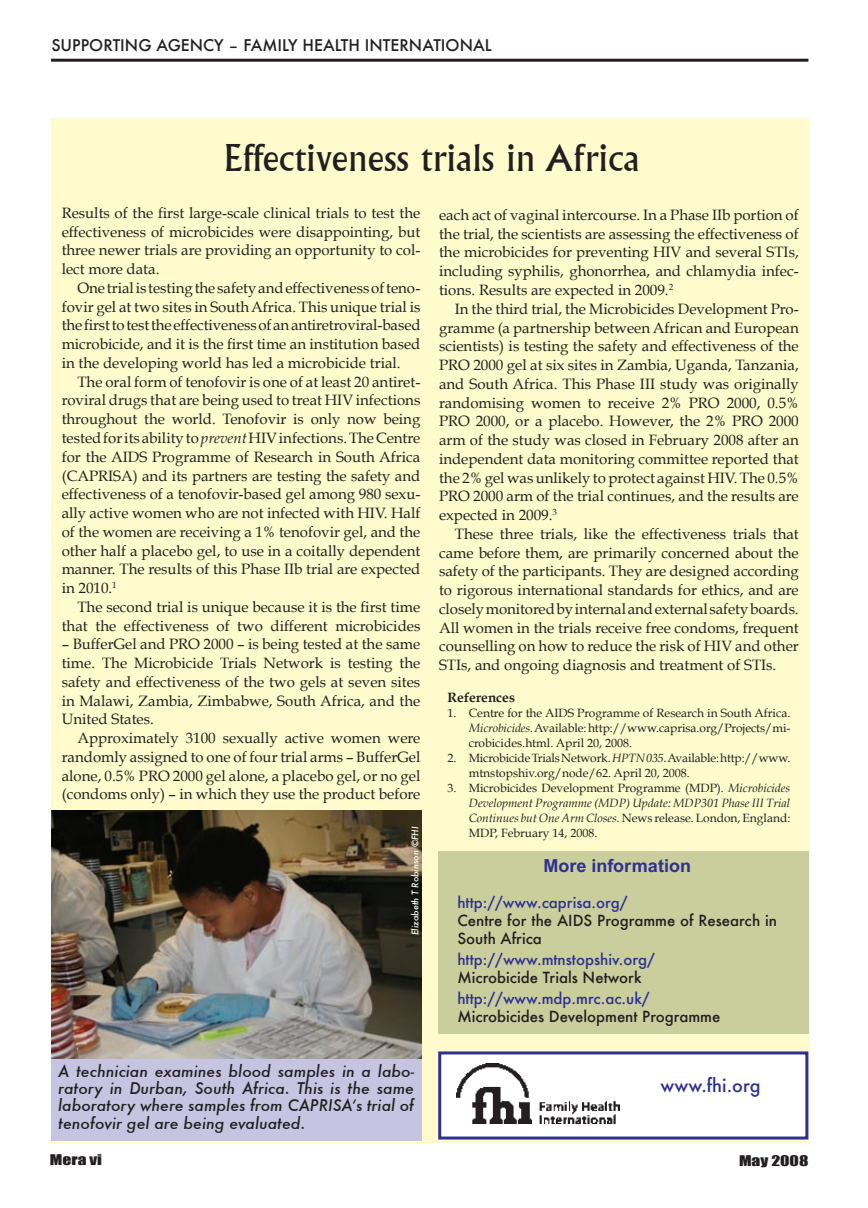
<style>
.page{position:relative;width:868px;height:1208px;background:#fff}
.page>*{position:absolute;margin:0;border:0;box-sizing:border-box;transform-origin:0 0}
.t1{font:36px "Albertus";color:#231f20}
.t2{font:700 18px "Arial";color:#2e3092}
.t3{font:500 18px "Futura";color:#2e3092}
.t4{font:italic 500 15.75px/17.2px "Futura";color:#231f20;text-align:justify}
.t5{font:500 15.75px "Futura";color:#231f20}
.t6{font:15px/18.8px "Book Antiqua";color:#231f20;text-align:justify}
.t7{font:500 15px/18px "Futura";color:#231f20}
.t8{font:500 15px "Futura";color:#2e3092}
.t9{font:13.5px "Impact";color:#231f20;scale:1.3 1}
.t10{font:700 13.5px "Book Antiqua";color:#231f20}
.t11{font:12px/15px "Book Antiqua";letter-spacing:-.005em;color:#231f20;text-align:justify}
.t12{font:italic 12px/15px "Book Antiqua";color:#231f20;text-align:justify}
.t13{font:italic 500 9px "Futura";color:#fff}
.s1{font-style:italic}
.s2{font-style:normal}
</style>
<div class="page">
<hr style="left:51px;top:59px;width:757px;height:3px;background:#231f20">
<div style="left:51px;top:118px;width:758px;height:1024px;background:#fffbcc"></div>
<div style="left:439px;top:1053px;width:367px;height:85px;background:#fff"></div>
<div style="left:438px;top:1051px;width:370px;height:88px;border:3px solid #2e3092"></div>
<img style="left:456px;top:1063px;width:163px;height:60px">
<img style="left:51px;top:810px;width:370px;height:248px">
<div style="left:51px;top:1058px;width:370px;height:82px;background:#c6c4e1"></div>
<div style="left:438px;top:850px;width:370px;height:183px;background:#cacd9c"></div>
<p class="t5" style="left:51px;top:34px;width:442px">SUPPORTING AGENCY – FAMILY HEALTH INTERNATIONAL</p>
<h1 class="t1" style="left:224px;top:137px;width:417px">Effectiveness trials in Africa</h1>
<p class="t6" style="left:62px;top:203px;width:360px">Results of the first large-scale clinical trials to test the effectiveness of microbicides were disappointing, but three newer trials are providing an opportunity to col&shy;lect more data.</p>
<p class="t6" style="left:62px;top:278px;width:360px;text-indent:16px">One trial is testing the safety and effectiveness of teno&shy;fovir gel at two sites in South Africa. This unique trial is the first to test the effectiveness of an antiretroviral-based microbicide, and it is the first time an institution based in the developing world has led a microbicide trial.</p>
<p class="t6" style="left:62px;top:372px;width:360px;text-indent:16px">The oral form of tenofovir is one of at least 20 antiret&shy;roviral drugs that are being used to treat HIV infections throughout the world. Tenofovir is only now being tested for its ability to <span class="s1">prevent</span> HIV infections. The Centre for the AIDS Programme of Research in South Africa (CAPRISA) and its partners are testing the safety and effectiveness of a tenofovir-based gel among 980 sexu&shy;ally active women who are not infected with HIV. Half of the women are receiving a 1% tenofovir gel, and the other half a placebo gel, to use in a coitally dependent manner. The results of this Phase IIb trial are expected in 2010.<sup>1</sup></p>
<p class="t6" style="left:62px;top:597px;width:360px;text-align:right">The second trial is unique because it is the first time that the effectiveness of two different microbicides</p>
<p class="t6" style="left:62px;top:635px;width:360px">– BufferGel and PRO 2000 – is being tested at the same time. The Microbicide Trials Network is testing the safety and effectiveness of the two gels at seven sites in Malawi, Zambia, Zimbabwe, South Africa, and the United States.</p>
<p class="t6" style="left:62px;top:728px;width:360px;text-indent:16px">Approximately 3100 sexually active women were randomly assigned to one of four trial arms – BufferGel alone, 0.5% PRO 2000 gel alone, a placebo gel, or no gel (condoms only) – in which they use the product before</p>
<p class="t13" style="left:409px;top:935px;width:110px;rotate:-90deg">Elizabeth T Robinson ©FHI</p>
<p class="t4" style="left:58px;top:1062px;width:357px">A technician examines blood samples in a labo&shy;ratory in Durban, South Africa. This is the same laboratory where samples from CAPRISAʼs trial of tenofovir gel are being evaluated.</p>
<p class="t6" style="left:439px;top:205px;width:361px">each act of vaginal intercourse. In a Phase IIb portion of the trial, the scientists are assessing the effectiveness of the microbicides for preventing HIV and several STIs, including syphilis, ghonorrhea, and chlamydia infec&shy;tions. Results are expected in 2009.<sup>2</sup></p>
<p class="t6" style="left:439px;top:299px;width:361px;text-indent:16px">In the third trial, the Microbicides Development Pro&shy;gramme (a partnership between African and European scientists) is testing the safety and effectiveness of the PRO 2000 gel at six sites in Zambia, Uganda, Tanzania, and South Africa. This Phase III study was originally randomising women to receive 2% PRO 2000, 0.5% PRO 2000, or a placebo. However, the 2% PRO 2000 arm of the study was closed in February 2008 after an independent data monitoring committee reported that the 2% gel was unlikely to protect against HIV. The 0.5% PRO 2000 arm of the trial continues, and the results are expected in 2009.<sup>3</sup></p>
<p class="t6" style="left:439px;top:524px;width:361px;text-indent:16px">These three trials, like the effectiveness trials that came before them, are primarily concerned about the safety of the participants. They are designed according to rigorous international standards for ethics, and are closely monitored by internal and external safety boards.<br>All women in the trials receive free condoms, frequent counselling on how to reduce the risk of HIV and other STIs, and ongoing diagnosis and treatment of STIs.</p>
<p class="t10" style="left:447px;top:689px;width:69px">References</p>
<p class="t11" style="left:468px;top:705px;width:323px;text-indent:-21px">1. Centre for the AIDS Programme of Research in South Africa.<br><span class="s1">Microbicides.</span> Available: http://www.caprisa.org/Projects/mi&shy;crobicides.html. April 20, 2008.</p>
<p class="t11" style="left:468px;top:750px;width:323px;text-indent:-21px">2. Microbicide Trials Network. <span class="s1">HPTN 035.</span> Available: http://www. mtnstopshiv.org/node/62. April 20, 2008.</p>
<p class="t12" style="left:468px;top:780px;width:323px;text-indent:-21px"><span class="s2">3. Microbicides Development Programme (MDP).</span> Microbicides Development Programme (MDP) Update: MDP301 Phase III Trial Continues but One Arm Closes. <span class="s2">News release. London, England:<br>MDP, February 14, 2008.</span></p>
<p class="t2" style="left:543px;top:855px;width:149px">More information</p>
<p class="t8" style="left:457px;top:892px;width:172px">http://www.caprisa.org/</p>
<p class="t7" style="left:457px;top:911px;width:321px">Centre for the AIDS Programme of Research in<br>South Africa</p>
<p class="t8" style="left:457px;top:949px;width:199px">http://www.mtnstopshiv.org/</p>
<p class="t7" style="left:457px;top:968px;width:186px">Microbicide Trials Network</p>
<p class="t8" style="left:457px;top:988px;width:194px">http://www.mdp.mrc.ac.uk/</p>
<p class="t7" style="left:457px;top:1007px;width:264px">Microbicides Development Programme</p>
<p class="t3" style="left:660px;top:1072px;width:101px">www.fhi.org</p>
<p class="t9" style="left:50px;top:1151px;width:42px">Mera vi</p>
<p class="t9" style="left:739px;top:1152px;width:55px">May 2008</p>
</div>
